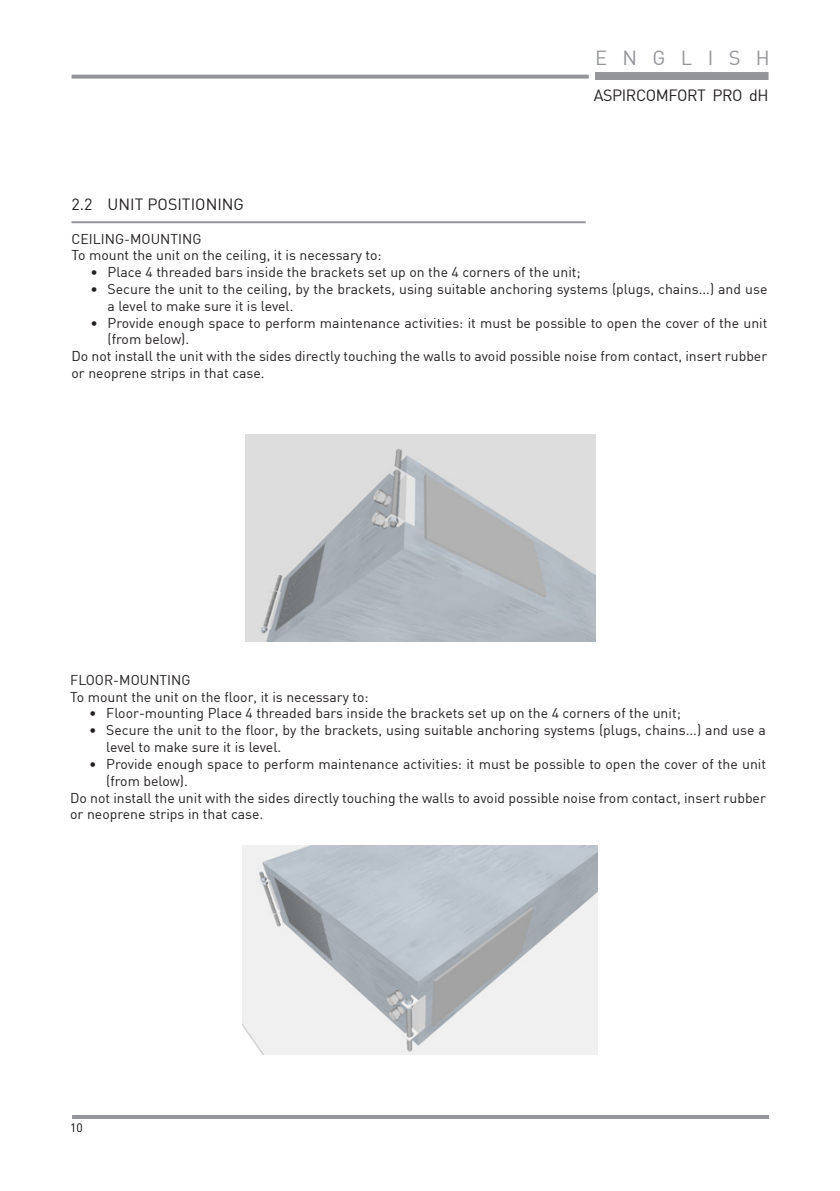
<style>
.page{position:relative;width:840px;height:1191px;background:#fff}
.page>*{position:absolute;margin:0;border:0;box-sizing:border-box;transform-origin:0 0}
.t1{font:20px "DIN";letter-spacing:.77em;color:#939598}
.t2{font:16px "DIN";color:#231f20}
.t3{font:16px "DIN";letter-spacing:-.025em;color:#231f20}
.t4{font:14px/16.8px "DIN";color:#231f20}
.t5{font:12px "DIN";color:#040503}
</style>
<div class="page">
<hr style="left:72px;top:1115px;width:696px;height:4px;background:#939598">
<svg style="left:71px;top:75px;width:517px;height:4px;background:#9e9fa2"></svg>
<div style="left:594px;top:72px;width:174px;height:8px;background:#939598"></div>
<hr style="left:71px;top:221px;width:514px;height:2px;background:#939598">
<img style="left:242px;top:845px;width:355px;height:209px">
<img style="left:245px;top:435px;width:349px;height:206px">
<h1 class="t1" style="left:594px;top:45px;width:176px">ENGLISH</h1>
<p class="t3" style="left:593px;top:85px;width:176px">ASPIRCOMFORT PRO dH</p>
<p class="t2" style="left:71px;top:194px;width:174px">2.2 UNIT POSITIONING</p>
<p class="t4" style="left:71px;top:230px;width:131px">CEILING-MOUNTING</p>
<p class="t4" style="left:71px;top:247px;width:311px">To mount the unit on the ceiling, it is necessary to:</p>
<p class="t4" style="left:90px;top:263px;width:491px">• Place 4 threaded bars inside the brackets set up on the 4 corners of the unit;</p>
<p class="t4" style="left:107px;top:280px;width:661px;text-indent:-17px">• Secure the unit to the ceiling, by the brackets, using suitable anchoring systems (plugs, chains...) and use a level to make sure it is level.</p>
<p class="t4" style="left:107px;top:314px;width:661px;text-indent:-17px">• Provide enough space to perform maintenance activities: it must be possible to open the cover of the unit (from below).</p>
<p class="t4" style="left:71px;top:347px;width:696px">Do not install the unit with the sides directly touching the walls to avoid possible noise from contact, insert rubber or neoprene strips in that case.</p>
<p class="t4" style="left:70px;top:671px;width:122px">FLOOR-MOUNTING</p>
<p class="t4" style="left:70px;top:688px;width:300px">To mount the unit on the floor, it is necessary to:</p>
<p class="t4" style="left:89px;top:705px;width:592px">• Floor-mounting Place 4 threaded bars inside the brackets set up on the 4 corners of the unit;</p>
<p class="t4" style="left:106px;top:721px;width:660px;text-indent:-17px">• Secure the unit to the floor, by the brackets, using suitable anchoring systems (plugs, chains...) and use a level to make sure it is level.</p>
<p class="t4" style="left:106px;top:755px;width:661px;text-indent:-17px">• Provide enough space to perform maintenance activities: it must be possible to open the cover of the unit (from below).</p>
<p class="t4" style="left:70px;top:789px;width:696px">Do not install the unit with the sides directly touching the walls to avoid possible noise from contact, insert rubber or neoprene strips in that case.</p>
<p class="t5" style="left:70px;top:1120px;width:14px">10</p>
</div>
